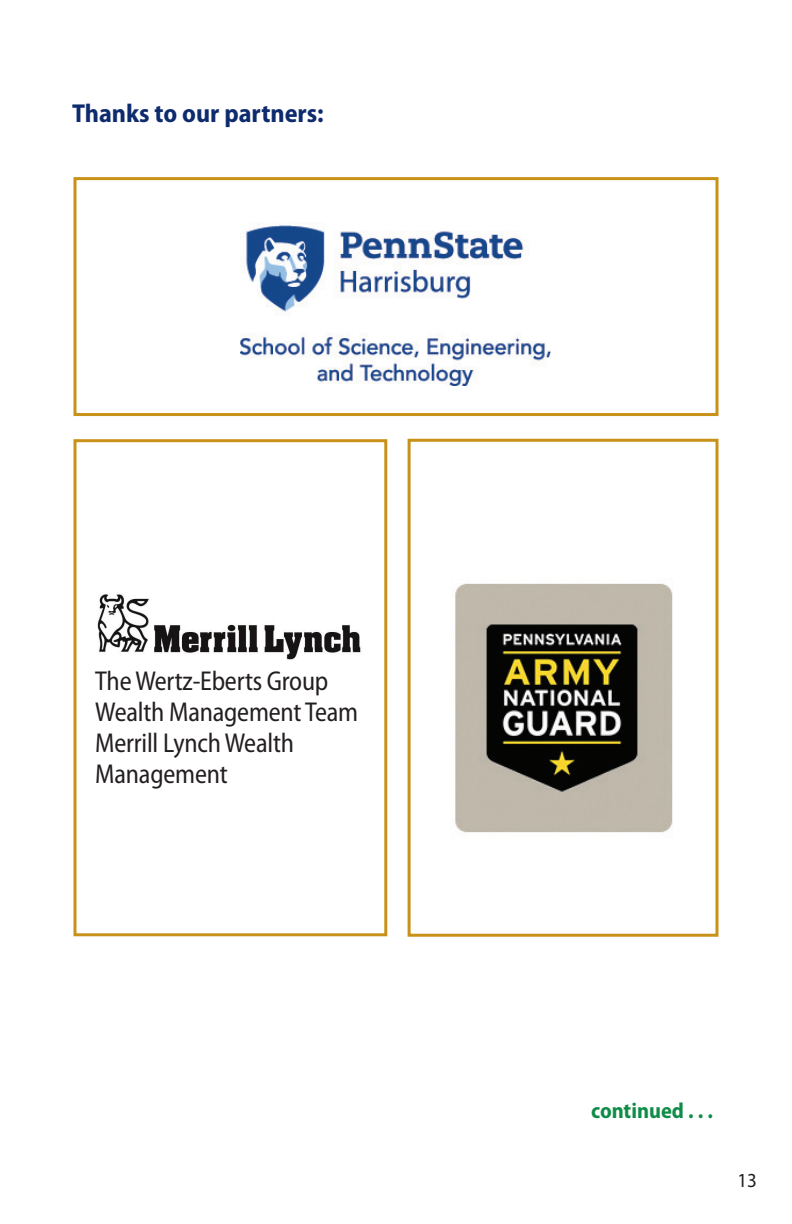
<style>
.page{position:relative;width:792px;height:1224px;background:#fff}
.page>*{position:absolute;margin:0;border:0;box-sizing:border-box;transform-origin:0 0}
.t1{font:semi-condensed 27.4px/31px "Myriad Pro";letter-spacing:-.01em;color:#231f20;scale:.95 1}
.t2{font:700 semi-condensed 26px "Myriad Pro";color:#0d2b6d}
.t3{font:700 semi-condensed 22px "Myriad Pro";color:#0f8d48}
.t4{font:20px "Myriad Pro";color:#231f20;scale:.95 1}
</style>
<div class="page">
<img style="left:241px;top:224px;width:309px;height:162px">
<img style="left:407px;top:542px;width:312px;height:333px">
<img style="left:97px;top:594px;width:264px;height:66px">
<div style="left:74px;top:177px;width:644px;height:239px;border:3px solid #c89118"></div>
<div style="left:74px;top:439px;width:313px;height:497px;border:3px solid #c89118"></div>
<div style="left:408px;top:439px;width:310px;height:498px;border:3px solid #c89118"></div>
<p class="t2" style="left:72px;top:98px;width:253px">Thanks to our partners:</p>
<p class="t1" style="left:95px;top:666px;width:278px">The Wertz-Eberts Group<br>Wealth Management Team<br>Merrill Lynch Wealth<br>Management</p>
<p class="t3" style="left:591px;top:1098px;width:124px">continued . . .</p>
<p class="t4" style="left:737px;top:1170px;width:22px">13</p>
</div>
